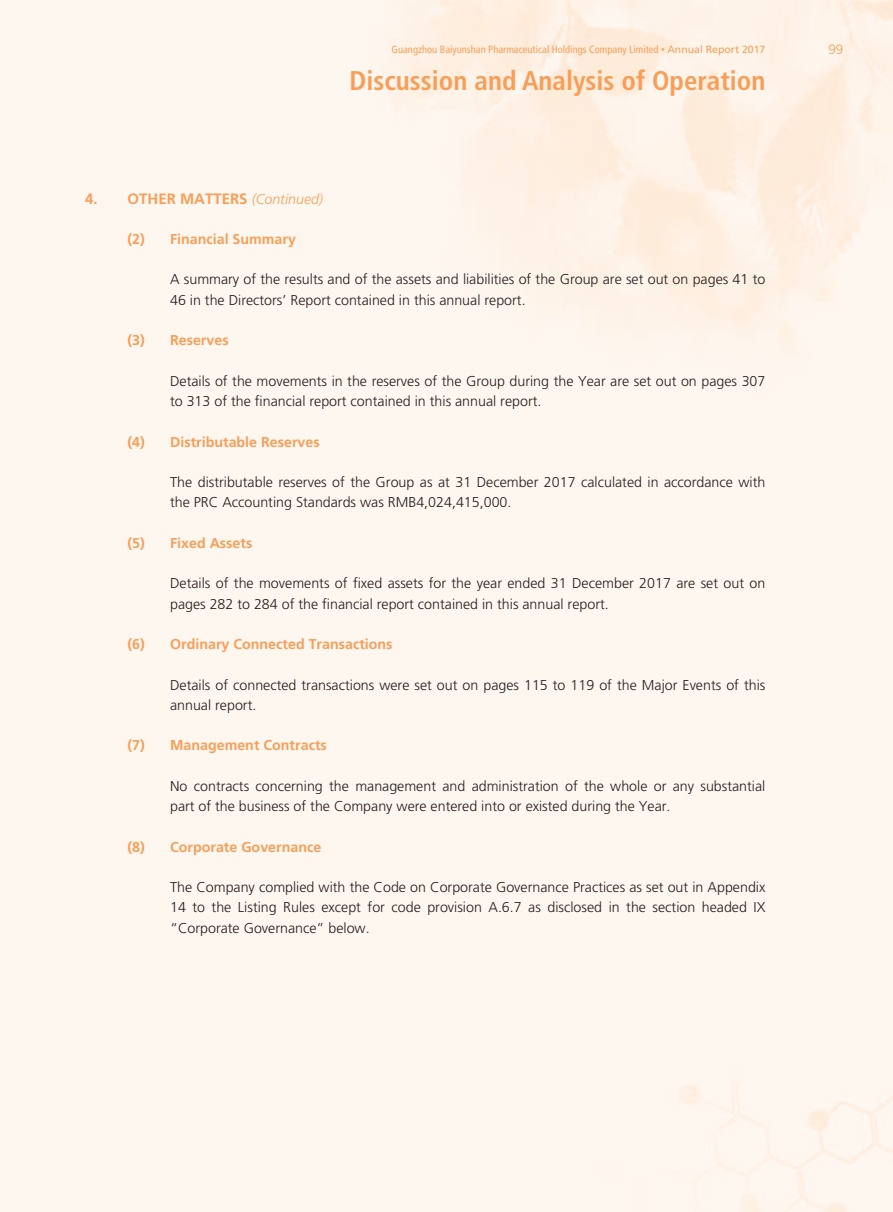
<style>
.page{position:relative;width:893px;height:1212px;background:#fff}
.page>*{position:absolute;margin:0;border:0;box-sizing:border-box;transform-origin:0 0}
.t1{font:700 condensed 27px "Frutiger";color:#f89e58}
.t2{font:700 15px "Frutiger";color:#f89e58}
.t3{font:300 14.25px/20.2px "Frutiger";color:#231f20}
.t4{font:700 14.25px "Frutiger";color:#f89e58}
.t5{font:300 13.5px "Frutiger";color:#f89e58}
.t6{font:condensed 10.5px "Frutiger";color:#f89e58}
.s1{font-stretch:normal;font-size:7.5px}
.s2{font-stretch:normal}
.s3{font-weight:300;font-style:italic;font-size:14.25px}
</style>
<div class="page">
<p class="t6" style="left:392px;top:44px;width:375px">Guangzhou Baiyunshan Pharmaceutical Holdings Company Limited <span class="s1">•</span> <span class="s2">Annual Report 2017</span></p>
<p class="t1" style="left:349px;top:67px;width:417px">Discussion and Analysis of Operation</p>
<p class="t2" style="left:85px;top:192px;width:239px">4. OTHER MATTERS <span class="s3">(Continued)</span></p>
<p class="t4" style="left:128px;top:232px;width:170px">(2) Financial Summary</p>
<p class="t3" style="left:170px;top:270px;width:597px">A summary of the results and of the assets and liabilities of the Group are set out on pages 41 to<br>46 in the Directors’ Report contained in this annual report.</p>
<p class="t4" style="left:128px;top:333px;width:103px">(3) Reserves</p>
<p class="t3" style="left:170px;top:371px;width:597px">Details of the movements in the reserves of the Group during the Year are set out on pages 307 to 313 of the financial report contained in this annual report.</p>
<p class="t4" style="left:128px;top:435px;width:194px">(4) Distributable Reserves</p>
<p class="t3" style="left:170px;top:473px;width:597px">The distributable reserves of the Group as at 31 December 2017 calculated in accordance with the PRC Accounting Standards was RMB4,024,415,000.</p>
<p class="t4" style="left:128px;top:536px;width:126px">(5) Fixed Assets</p>
<p class="t3" style="left:170px;top:574px;width:597px">Details of the movements of fixed assets for the year ended 31 December 2017 are set out on pages 282 to 284 of the financial report contained in this annual report.</p>
<p class="t4" style="left:128px;top:637px;width:267px">(6) Ordinary Connected Transactions</p>
<p class="t3" style="left:170px;top:675px;width:597px">Details of connected transactions were set out on pages 115 to 119 of the Major Events of this annual report.</p>
<p class="t4" style="left:128px;top:738px;width:201px">(7) Management Contracts</p>
<p class="t3" style="left:170px;top:776px;width:597px">No contracts concerning the management and administration of the whole or any substantial part of the business of the Company were entered into or existed during the Year.</p>
<p class="t4" style="left:128px;top:840px;width:195px">(8) Corporate Governance</p>
<p class="t3" style="left:170px;top:878px;width:597px;text-align:justify">The Company complied with the Code on Corporate Governance Practices as set out in Appendix 14 to the Listing Rules except for code provision A.6.7 as disclosed in the section headed IX “Corporate Governance” below.</p>
<p class="t5" style="left:828px;top:43px;width:17px">99</p>
</div>
